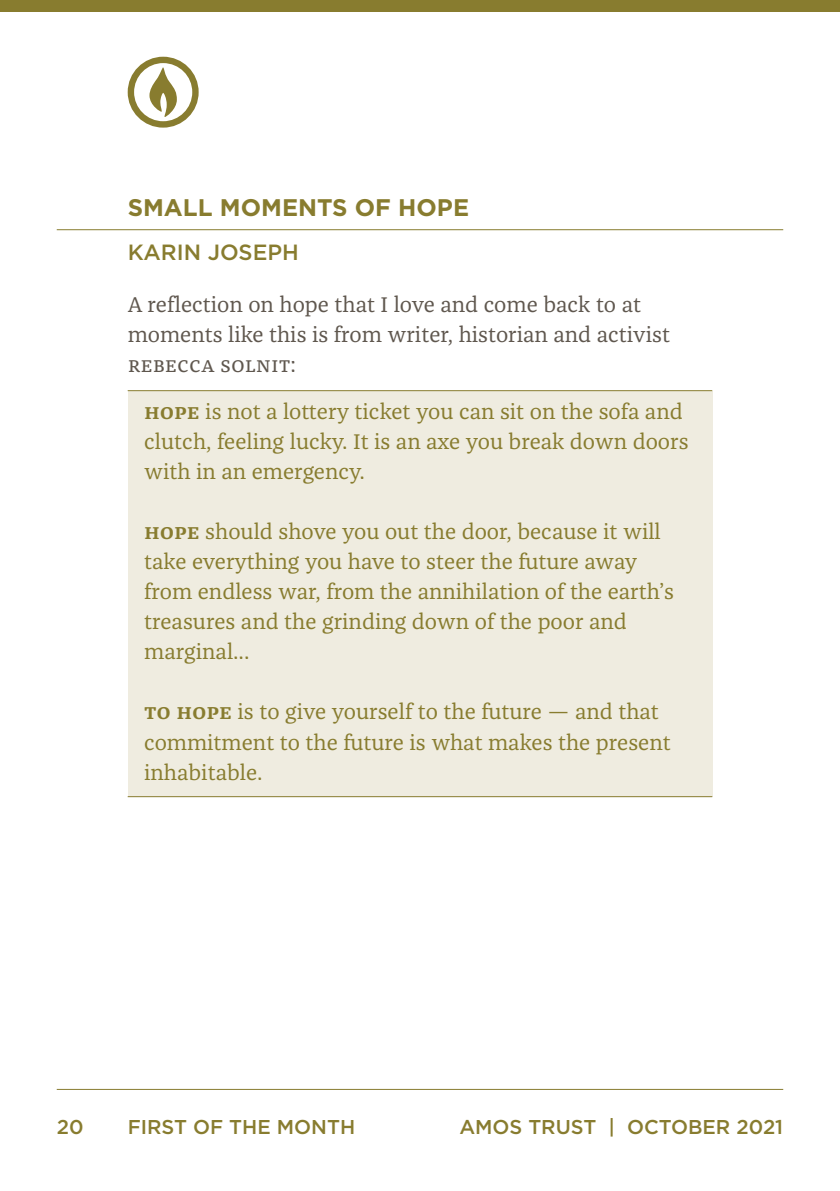
<style>
.page{position:relative;width:840px;height:1191px;background:#fff}
.page>*{position:absolute;margin:0;border:0;box-sizing:border-box;transform-origin:0 0}
.t1{font:700 24px "Gotham";color:#887c2f}
.t2{font:22px/30px "Franziska OT";color:#887c2f}
.t3{font:22px/30px "Franziska OT";color:#5f574e}
.t4{font:500 22px "Gotham";color:#887c2f}
.t5{font:500 20px "Gotham";color:#887c2f}
.s1{font-weight:600}
</style>
<div class="page">
<svg style="left:128px;top:57px;width:70px;height:71px"></svg>
<hr style="left:57px;top:229px;width:725px;height:1px;background:#887c2f">
<div style="left:0;top:0;width:839px;height:11px;background:#887c2f"></div>
<hr style="left:57px;top:1089px;width:725px;height:1px;background:#887c2f">
<div style="left:128px;top:390px;width:583px;height:406px;background:#efece0"></div>
<hr style="left:128px;top:390px;width:583px;height:1px;background:#887c2f">
<hr style="left:128px;top:796px;width:583px;height:1px;background:#887c2f">
<p class="t1" style="left:128px;top:191px;width:343px">SMALL MOMENTS OF HOPE</p>
<p class="t4" style="left:128px;top:238px;width:173px">KARIN JOSEPH</p>
<p class="t3" style="left:128px;top:290px;width:543px">A reflection on hope that I love and come back to at moments like this is from writer, historian and activist<br>Rebecca Solnit:</p>
<p class="t2" style="left:144px;top:397px;width:545px"><span class="s1">Hope</span> is not a lottery ticket you can sit on the sofa and clutch, feeling lucky. It is an axe you break down doors with in an emergency.</p>
<p class="t2" style="left:144px;top:517px;width:531px"><span class="s1">Hope</span> should shove you out the door, because it will take everything you have to steer the future away from endless war, from the annihilation of the earth’s treasures and the grinding down of the poor and marginal...</p>
<p class="t2" style="left:144px;top:697px;width:527px"><span class="s1">To hope</span> is to give yourself to the future — and that commitment to the future is what makes the present inhabitable.</p>
<p class="t5" style="left:57px;top:1114px;width:28px">20</p>
<p class="t5" style="left:128px;top:1114px;width:229px">FIRST OF THE MONTH</p>
<p class="t5" style="left:459px;top:1114px;width:325px">AMOS TRUST | OCTOBER 2021</p>
</div>
